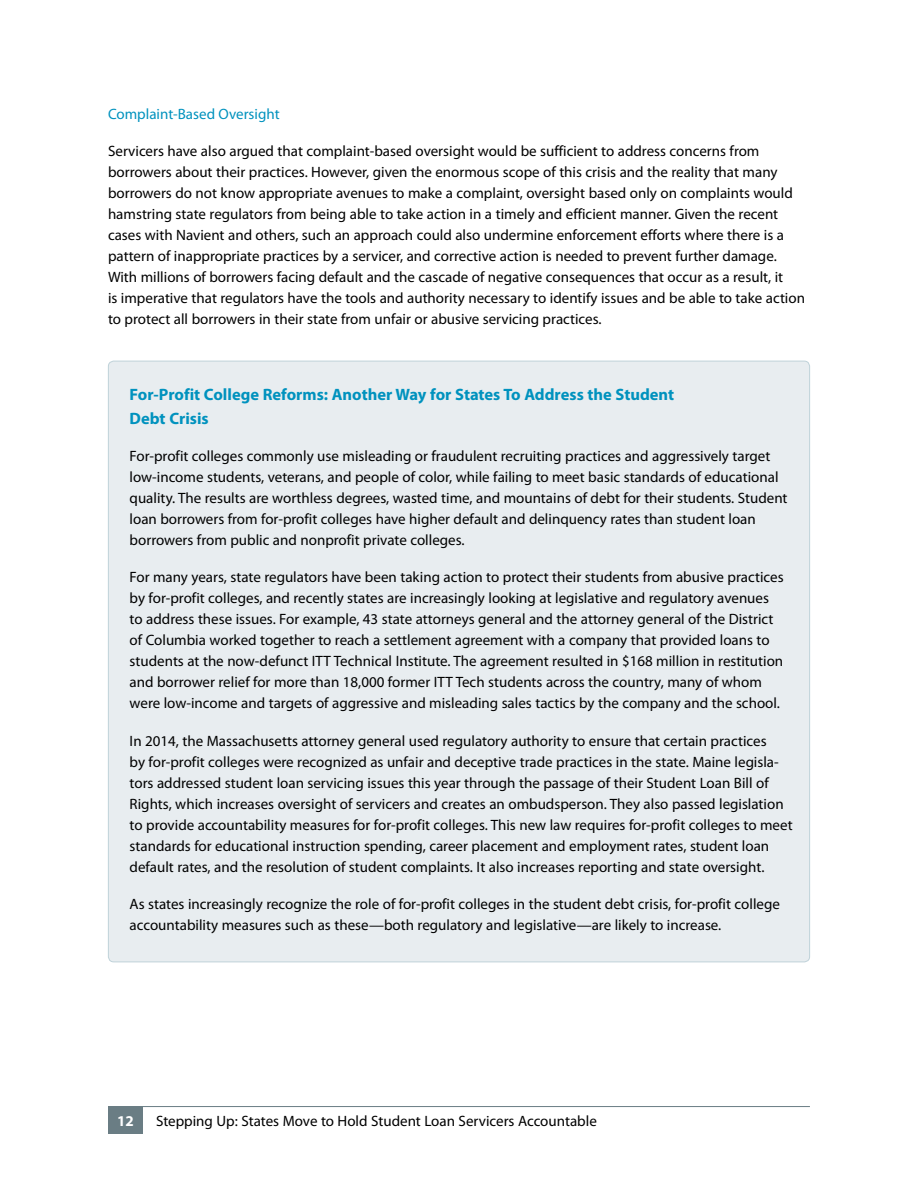
<style>
.page{position:relative;width:918px;height:1188px;background:#fff}
.page>*{position:absolute;margin:0;border:0;box-sizing:border-box;transform-origin:0 0}
.t1{font:700 16.5px/24px "Myriad Pro";color:#0092be}
.t2{font:15px/21px "Myriad Pro";color:#000}
.t3{font:15px "Myriad Pro";color:#0092be}
.t4{font:700 15px "Myriad Pro";color:#fff}
</style>
<div class="page">
<hr style="left:108px;top:1106px;width:702px;height:1px;background:#6a7d84">
<div style="left:108px;top:1107px;width:35px;height:27px;background:#6a7d84"></div>
<div style="left:108px;top:361px;width:702px;height:601px;background:#e8edf0;border-radius:5px"></div>
<p class="t3" style="left:108px;top:105px;width:173px">Complaint-Based Oversight</p>
<p class="t2" style="left:108px;top:141px;width:699px">Servicers have also argued that complaint-based oversight would be sufficient to address concerns from borrowers about their practices. However, given the enormous scope of this crisis and the reality that many borrowers do not know appropriate avenues to make a complaint, oversight based only on complaints would hamstring state regulators from being able to take action in a timely and efficient manner. Given the recent cases with Navient and others, such an approach could also undermine enforcement efforts where there is a pattern of inappropriate practices by a servicer, and corrective action is needed to prevent further damage.<br>With millions of borrowers facing default and the cascade of negative consequences that occur as a result, it<br>is imperative that regulators have the tools and authority necessary to identify issues and be able to take action to protect all borrowers in their state from unfair or abusive servicing practices.</p>
<p class="t1" style="left:130px;top:382px;width:546px">For-Profit College Reforms: Another Way for States To Address the Student<br>Debt Crisis</p>
<p class="t2" style="left:130px;top:446px;width:660px">For-profit colleges commonly use misleading or fraudulent recruiting practices and aggressively target low-income students, veterans, and people of color, while failing to meet basic standards of educational quality. The results are worthless degrees, wasted time, and mountains of debt for their students. Student loan borrowers from for-profit colleges have higher default and delinquency rates than student loan borrowers from public and nonprofit private colleges.</p>
<p class="t2" style="left:130px;top:567px;width:656px">For many years, state regulators have been taking action to protect their students from abusive practices by for-profit colleges, and recently states are increasingly looking at legislative and regulatory avenues to address these issues. For example, 43 state attorneys general and the attorney general of the District of Columbia worked together to reach a settlement agreement with a company that provided loans to students at the now-defunct ITT Technical Institute. The agreement resulted in $168 million in restitution and borrower relief for more than 18,000 former ITT Tech students across the country, many of whom were low-income and targets of aggressive and misleading sales tactics by the company and the school.</p>
<p class="t2" style="left:130px;top:730px;width:665px">In 2014, the Massachusetts attorney general used regulatory authority to ensure that certain practices<br>by for-profit colleges were recognized as unfair and deceptive trade practices in the state. Maine legisla&shy;tors addressed student loan servicing issues this year through the passage of their Student Loan Bill of Rights, which increases oversight of servicers and creates an ombudsperson. They also passed legislation to provide accountability measures for for-profit colleges. This new law requires for-profit colleges to meet standards for educational instruction spending, career placement and employment rates, student loan default rates, and the resolution of student complaints. It also increases reporting and state oversight.</p>
<p class="t2" style="left:130px;top:893px;width:652px">As states increasingly recognize the role of for-profit colleges in the student debt crisis, for-profit college accountability measures such as these—both regulatory and legislative—are likely to increase.</p>
<p class="t4" style="left:117px;top:1111px;width:18px">12</p>
<p class="t2" style="left:156px;top:1110px;width:442px">Stepping Up: States Move to Hold Student Loan Servicers Accountable</p>
</div>
